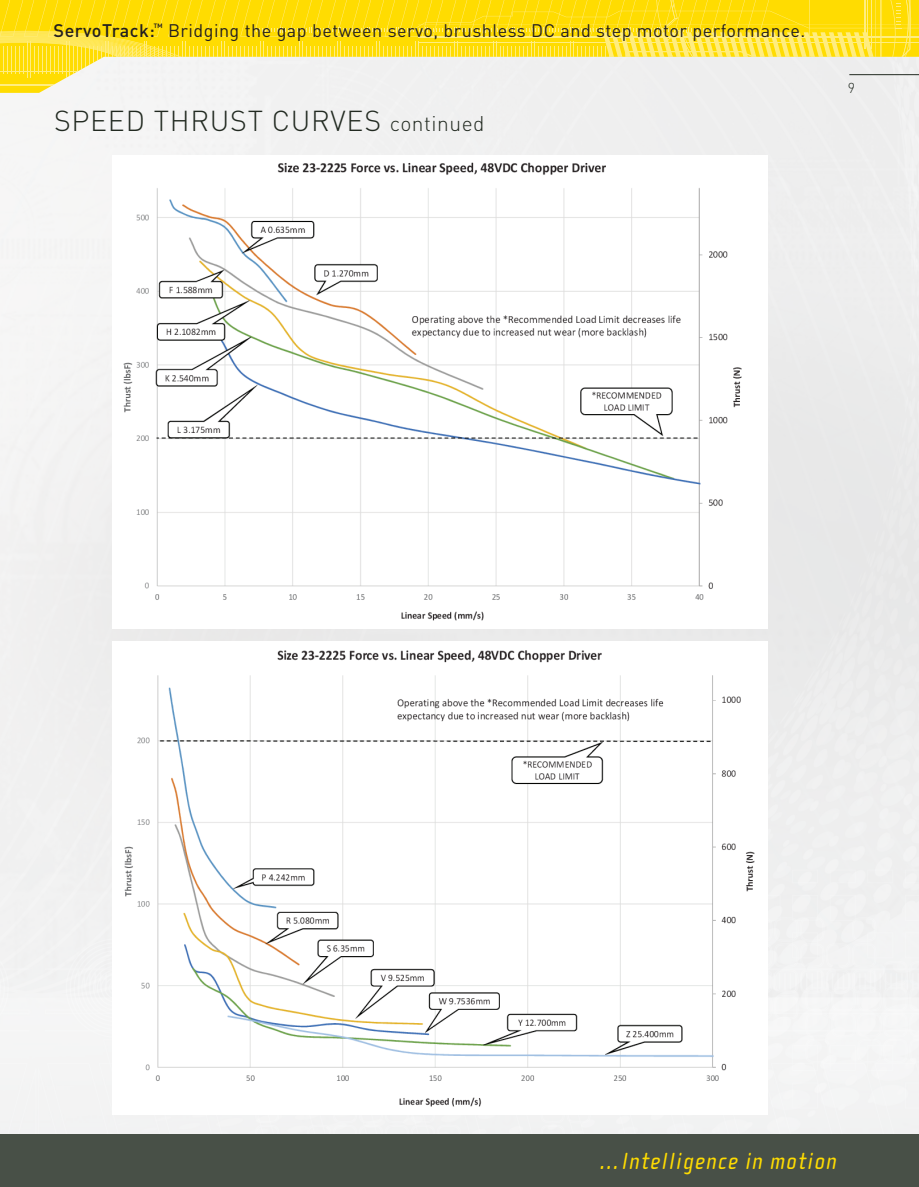
<style>
.page{position:relative;width:919px;height:1187px;background:#fff}
.page>*{position:absolute;margin:0;border:0;box-sizing:border-box;transform-origin:0 0}
.t1{font:300 28.5px "DIN";letter-spacing:.025em;color:#222a21}
.t2{font:italic 24px "Cholla Sans";letter-spacing:.05em;color:#ffdc01}
.t3{font:18px "DIN";letter-spacing:.025em;color:#231f20}
.t4{font:300 14.25px "DIN";color:#222a21}
.s1{font-weight:500}
.s2{font-size:21px}
</style>
<div class="page">
<svg style="left:0;top:0;width:918px;height:93px"></svg>
<div style="left:0;top:1134px;width:918px;height:52px;background:#485047"></div>
<hr style="left:849px;top:74px;width:69px;height:1px;background:#222a21">
<img style="left:123px;top:162px;width:619px;height:459px">
<img style="left:124px;top:650px;width:631px;height:457px">
<p class="t3" style="left:54px;top:19px;width:753px"><span class="s1">ServoTrack:</span><sup>™</sup> Bridging the gap between servo, brushless DC and step motor performance.</p>
<h1 class="t1" style="left:54px;top:103px;width:432px">SPEED THRUST CURVES <span class="s2">continued</span></h1>
<p class="t4" style="left:847px;top:79px;width:9px">9</p>
<h2 class="t2" style="left:600px;top:1147px;width:238px">...Intelligence in motion</h2>
</div>
